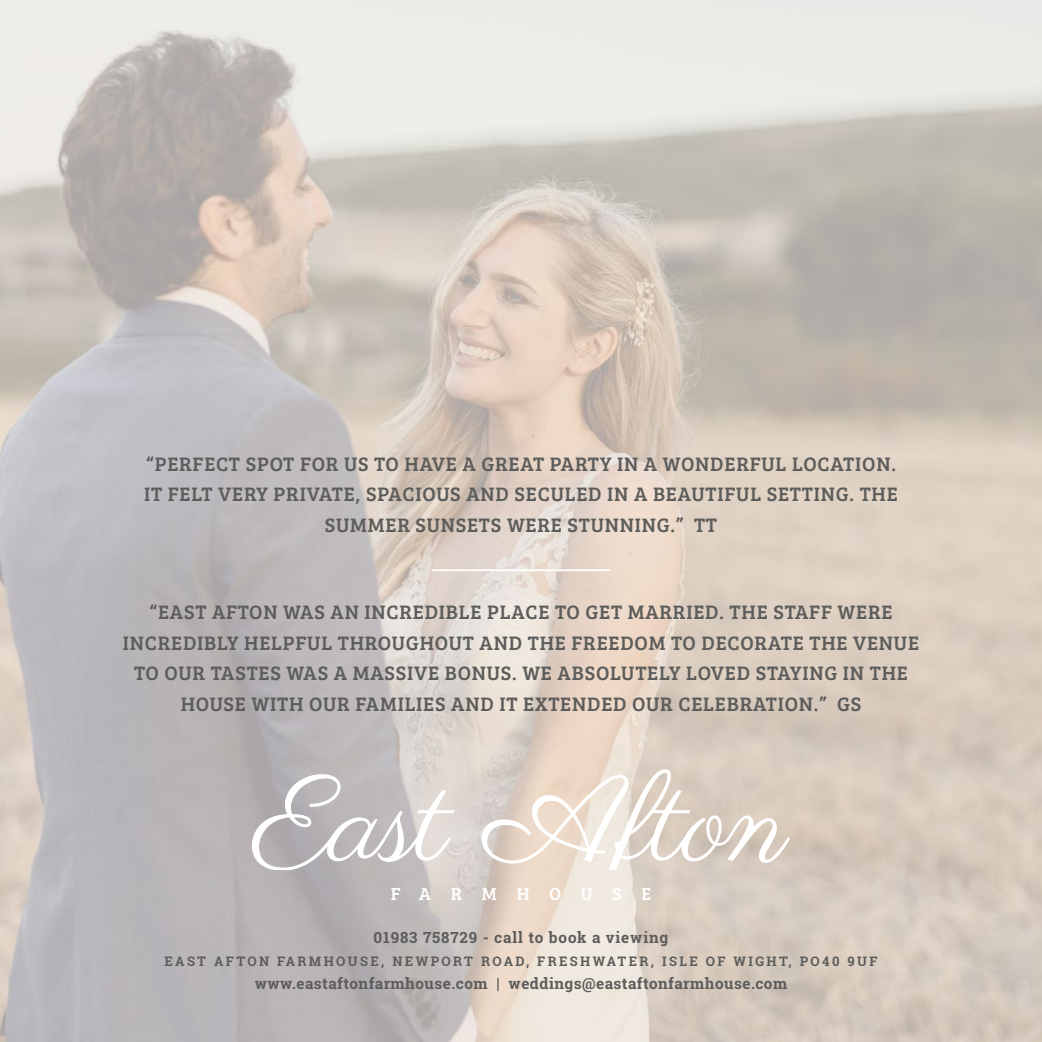
<style>
.page{position:relative;width:1042px;height:1042px;background:#fff}
.page>*{position:absolute;margin:0;border:0;box-sizing:border-box;transform-origin:0 0}
.t1{font:20.12px/30.4px "Bree Serif";letter-spacing:.04em;color:#5c5c5b;text-align:center}
.t2{font:18.03px "Bree Serif";letter-spacing:1.1em;color:#fff}
.t3{font:700 15.4px "Roboto Slab";letter-spacing:.03em;color:#5c5c5b}
.t4{font:700 15.4px "Roboto Slab";letter-spacing:.055em;color:#5c5c5b}
.t5{font:700 13.12px "Roboto Slab";letter-spacing:.18em;color:#5c5c5b}
</style>
<div class="page">
<img style="left:0;top:0;width:1042px;height:1042px">
<svg style="left:252px;top:774px;width:202px;height:95px"></svg>
<svg style="left:481px;top:769px;width:309px;height:100px"></svg>
<hr style="left:432px;top:569px;width:178px;height:2px;background:#fff">
<p class="t1" style="left:144px;top:448px;width:755px">“PERFECT SPOT FOR US TO HAVE A GREAT PARTY IN A WONDERFUL LOCATION.<br>IT FELT VERY PRIVATE, SPACIOUS AND SECULED IN A BEAUTIFUL SETTING. THE<br>SUMMER SUNSETS WERE STUNNING.” TT</p>
<p class="t1" style="left:123px;top:596px;width:798px">“EAST AFTON WAS AN INCREDIBLE PLACE TO GET MARRIED. THE STAFF WERE INCREDIBLY HELPFUL THROUGHOUT AND THE FREEDOM TO DECORATE THE VENUE TO OUR TASTES WAS A MASSIVE BONUS. WE ABSOLUTELY LOVED STAYING IN THE HOUSE WITH OUR FAMILIES AND IT EXTENDED OUR CELEBRATION.” GS</p>
<p class="t2" style="left:391px;top:881px;width:262px">FARMHOUSE</p>
<p class="t4" style="left:373px;top:927px;width:296px">01983 758729 - call to book a viewing</p>
<p class="t5" style="left:164px;top:952px;width:714px">EAST AFTON FARMHOUSE, NEWPORT ROAD, FRESHWATER, ISLE OF WIGHT, PO40 9UF</p>
<p class="t3" style="left:255px;top:972px;width:534px">www.eastaftonfarmhouse.com | weddings@eastaftonfarmhouse.com</p>
</div>
